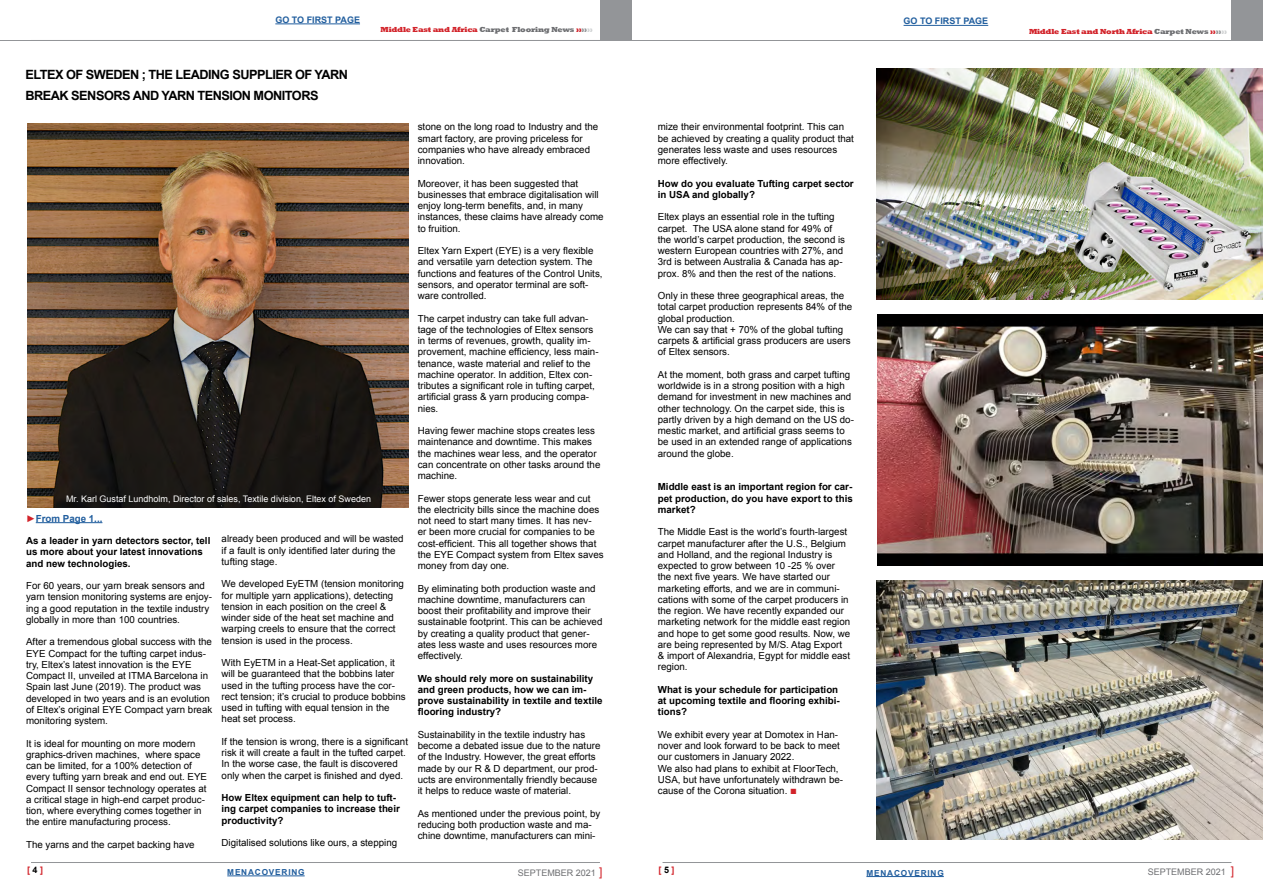
<style>
.page{position:relative;width:1263px;height:893px;background:#fff}
.page>*{position:absolute;margin:0;border:0;box-sizing:border-box;transform-origin:0 0}
.t1{font:700 12.75px/21px "Arial";letter-spacing:-.04em;color:#000}
.t2{font:9.75px/11.2px "Arial";color:#000}
.t3{font:700 9.75px/11.2px "Arial";color:#000}
.t4{font:700 9.75px "Arial";color:#215e9e}
.t5{font:9px "Arial";color:#fff}
.t6{font:9px "Arial";color:#6d6e71}
.t7{font:700 9px "Arial";color:#215e9e}
.t8{font:700 9px "Arial";color:#d2232a}
.t9{font:700 8.25px "Arial";letter-spacing:.1em;color:#215e9e}
.t10{font:800 7.5px "Rockwell";letter-spacing:-.025em;color:#d2232a}
.s1{color:#6d6e71}
.s2{color:#939598}
.s3{color:#d1d3d4}
.s4{color:#d2232a}
.s5{color:#000}
.s6{font-size:12px;color:#d2232a}
.s7{font-size:11.25px;color:#d2232a}
</style>
<div class="page">
<div style="left:1231px;top:0;width:32px;height:40px;background:#939598"></div>
<hr style="left:631px;top:40px;width:632px;height:1px;background:#939598">
<hr style="left:662px;top:862px;width:569px;height:1px;background:#939598">
<hr style="left:866px;top:876px;width:78px;height:1px;background:#215e9e">
<div style="left:600px;top:0;width:31px;height:40px;background:#939598"></div>
<hr style="left:0;top:40px;width:631px;height:1px;background:#939598">
<hr style="left:31px;top:862px;width:569px;height:1px;background:#939598">
<hr style="left:227px;top:875px;width:78px;height:1px;background:#215e9e">
<hr style="left:36px;top:522px;width:66px;height:1px;background:#215e9e">
<hr style="left:275px;top:23px;width:85px;height:1px;background:#215e9e">
<img style="left:27px;top:123px;width:381px;height:385px">
<hr style="left:903px;top:25px;width:85px;height:1px;background:#215e9e">
<img style="left:876px;top:69px;width:387px;height:230px">
<img style="left:876px;top:580px;width:387px;height:260px">
<img style="left:877px;top:315px;width:386px;height:250px">
<p class="t7" style="left:275px;top:14px;width:86px">GO TO FIRST PAGE</p>
<p class="t1" style="left:26px;top:64px;width:324px">ELTEX OF SWEDEN ; THE LEADING SUPPLIER OF YARN<br>BREAK SENSORS AND YARN TENSION MONITORS</p>
<p class="t10" style="left:381px;top:25px;width:214px">Middle East and Africa <span class="s1">Carpet Flooring News</span> »<span class="s2">»</span><span class="s3">»</span></p>
<p class="t5" style="left:66px;top:493px;width:306px">Mr. Karl Gustaf Lundholm, Director of sales, Textile division, Eltex of Sweden</p>
<p class="t4" style="left:26px;top:512px;width:78px"><span class="s4">►</span>From Page 1...</p>
<p class="t3" style="left:26px;top:535px;width:186px">As a leader in yarn detectors sector, tell us more about your latest innovations and new technologies.</p>
<p class="t2" style="left:26px;top:580px;width:187px">For 60 years, our yarn break sensors and yarn tension monitoring systems are enjoy&shy;ing a good reputation in the textile industry globally in more than 100 countries.</p>
<p class="t2" style="left:26px;top:636px;width:188px">After a tremendous global success with the EYE Compact for the tufting carpet indus&shy;try, Eltex’s latest innovation is the EYE Compact II, unveiled at ITMA Barcelona in Spain last June (2019). The product was developed in two years and is an evolution of Eltex’s original EYE Compact yarn break monitoring system.</p>
<p class="t2" style="left:26px;top:738px;width:183px">It is ideal for mounting on more modern graphics-driven machines, where space can be limited, for a 100% detection of every tufting yarn break and end out. EYE Compact II sensor technology operates at a critical stage in high-end carpet produc&shy;tion, where everything comes together in the entire manufacturing process.</p>
<p class="t2" style="left:26px;top:839px;width:170px">The yarns and the carpet backing have</p>
<p class="t2" style="left:222px;top:533px;width:184px">already been produced and will be wasted if a fault is only identified later during the tufting stage.</p>
<p class="t2" style="left:222px;top:578px;width:184px">We developed EyETM (tension monitoring for multiple yarn applications), detecting tension in each position on the creel &amp; winder side of the heat set machine and warping creels to ensure that the correct tension is used in the process.</p>
<p class="t2" style="left:222px;top:657px;width:186px">With EyETM in a Heat-Set application, it will be guaranteed that the bobbins later used in the tufting process have the cor&shy;rect tension; it’s crucial to produce bobbins used in tufting with equal tension in the heat set process.</p>
<p class="t2" style="left:222px;top:736px;width:188px">If the tension is wrong, there is a significant risk it will create a fault in the tufted carpet.<br>In the worse case, the fault is discovered only when the carpet is finished and dyed.</p>
<p class="t3" style="left:222px;top:792px;width:180px">How Eltex equipment can help to tuft&shy;ing carpet companies to increase their productivity?</p>
<p class="t2" style="left:222px;top:837px;width:177px">Digitalised solutions like ours, a stepping</p>
<p class="t2" style="left:418px;top:121px;width:182px">stone on the long road to Industry and the smart factory, are proving priceless for companies who have already embraced innovation.</p>
<p class="t2" style="left:418px;top:178px;width:187px">Moreover, it has been suggested that businesses that embrace digitalisation will enjoy long-term benefits, and, in many instances, these claims have already come to fruition.</p>
<p class="t2" style="left:418px;top:245px;width:186px">Eltex Yarn Expert (EYE) is a very flexible and versatile yarn detection system. The functions and features of the Control Units, sensors, and operator terminal are soft&shy;ware controlled.</p>
<p class="t2" style="left:418px;top:313px;width:182px">The carpet industry can take full advan&shy;tage of the technologies of Eltex sensors in terms of revenues, growth, quality im&shy;provement, machine efficiency, less main&shy;tenance, waste material and relief to the machine operator. In addition, Eltex con&shy;tributes a significant role in tufting carpet, artificial grass &amp; yarn producing compa&shy;nies.</p>
<p class="t2" style="left:418px;top:425px;width:184px">Having fewer machine stops creates less maintenance and downtime. This makes the machines wear less, and the operator can concentrate on other tasks around the machine.</p>
<p class="t2" style="left:418px;top:493px;width:187px">Fewer stops generate less wear and cut the electricity bills since the machine does not need to start many times. It has nev-<br>er been more crucial for companies to be cost-efficient. This all together shows that the EYE Compact system from Eltex saves money from day one.</p>
<p class="t2" style="left:418px;top:583px;width:186px">By eliminating both production waste and machine downtime, manufacturers can boost their profitability and improve their sustainable footprint. This can be achieved by creating a quality product that gener&shy;ates less waste and uses resources more effectively.</p>
<p class="t3" style="left:418px;top:673px;width:186px">We should rely more on sustainability and green products, how we can im&shy;prove sustainability in textile and textile flooring industry?</p>
<p class="t2" style="left:418px;top:729px;width:184px">Sustainability in the textile industry has become a debated issue due to the nature of the Industry. However, the great efforts made by our R &amp; D department, our prod&shy;ucts are environmentally friendly because it helps to reduce waste of material.</p>
<p class="t2" style="left:418px;top:808px;width:184px">As mentioned under the previous point, by reducing both production waste and ma&shy;chine downtime, manufacturers can mini-</p>
<p class="t8" style="left:27px;top:863px;width:18px">[ <span class="s5">4</span> ]</p>
<p class="t9" style="left:227px;top:867px;width:79px">MENACOVERING</p>
<p class="t6" style="left:518px;top:867px;width:86px">SEPTEMBER 2021 <span class="s6">]</span></p>
<p class="t7" style="left:903px;top:15px;width:86px">GO TO FIRST PAGE</p>
<p class="t10" style="left:1029px;top:27px;width:200px">Middle East and North Africa <span class="s1">Carpet News</span> »<span class="s2">»</span><span class="s3">»</span></p>
<p class="t2" style="left:658px;top:121px;width:198px">mize their environmental footprint. This can be achieved by creating a quality product that generates less waste and uses resources more effectively.</p>
<p class="t3" style="left:658px;top:178px;width:197px">How do you evaluate Tufting carpet sector in USA and globally?</p>
<p class="t2" style="left:658px;top:211px;width:189px">Eltex plays an essential role in the tufting carpet. The USA alone stand for 49% of the world’s carpet production, the second is western European countries with 27%, and 3rd is between Australia &amp; Canada has ap&shy;prox. 8% and then the rest of the nations.</p>
<p class="t2" style="left:658px;top:290px;width:196px">Only in these three geographical areas, the total carpet production represents 84% of the global production.</p>
<p class="t2" style="left:658px;top:324px;width:194px">We can say that + 70% of the global tufting carpets &amp; artificial grass producers are users of Eltex sensors.</p>
<p class="t2" style="left:658px;top:369px;width:198px">At the moment, both grass and carpet tufting worldwide is in a strong position with a high demand for investment in new machines and other technology. On the carpet side, this is partly driven by a high demand on the US do&shy;mestic market, and artificial grass seems to be used in an extended range of applications around the globe.</p>
<p class="t3" style="left:658px;top:482px;width:197px;text-align:justify">Middle east is an important region for car&shy;pet production, do you have export to this market?</p>
<p class="t2" style="left:658px;top:526px;width:194px">The Middle East is the world’s fourth-largest carpet manufacturer after the U.S., Belgium and Holland, and the regional Industry is expected to grow between 10 -25 % over the next five years. We have started our marketing efforts, and we are in communi&shy;cations with some of the carpet producers in the region. We have recently expanded our marketing network for the middle east region and hope to get some good results. Now, we are being represented by M/S. Atag Export &amp; import of Alexandria, Egypt for middle east region.</p>
<p class="t3" style="left:658px;top:684px;width:184px">What is your schedule for participation at upcoming textile and flooring exhibi&shy;tions?</p>
<p class="t2" style="left:658px;top:729px;width:184px">We exhibit every year at Domotex in Han&shy;nover and look forward to be back to meet our customers in January 2022.</p>
<p class="t2" style="left:658px;top:763px;width:187px">We also had plans to exhibit at FloorTech,<br>USA, but have unfortunately withdrawn be&shy;cause of the Corona situation. <span class="s7">■</span></p>
<p class="t8" style="left:658px;top:863px;width:18px">[ <span class="s5">5</span> ]</p>
<p class="t9" style="left:866px;top:867px;width:79px">MENACOVERING</p>
<p class="t6" style="left:1148px;top:866px;width:88px">SEPTEMBER 2021 <span class="s6">]</span></p>
</div>
